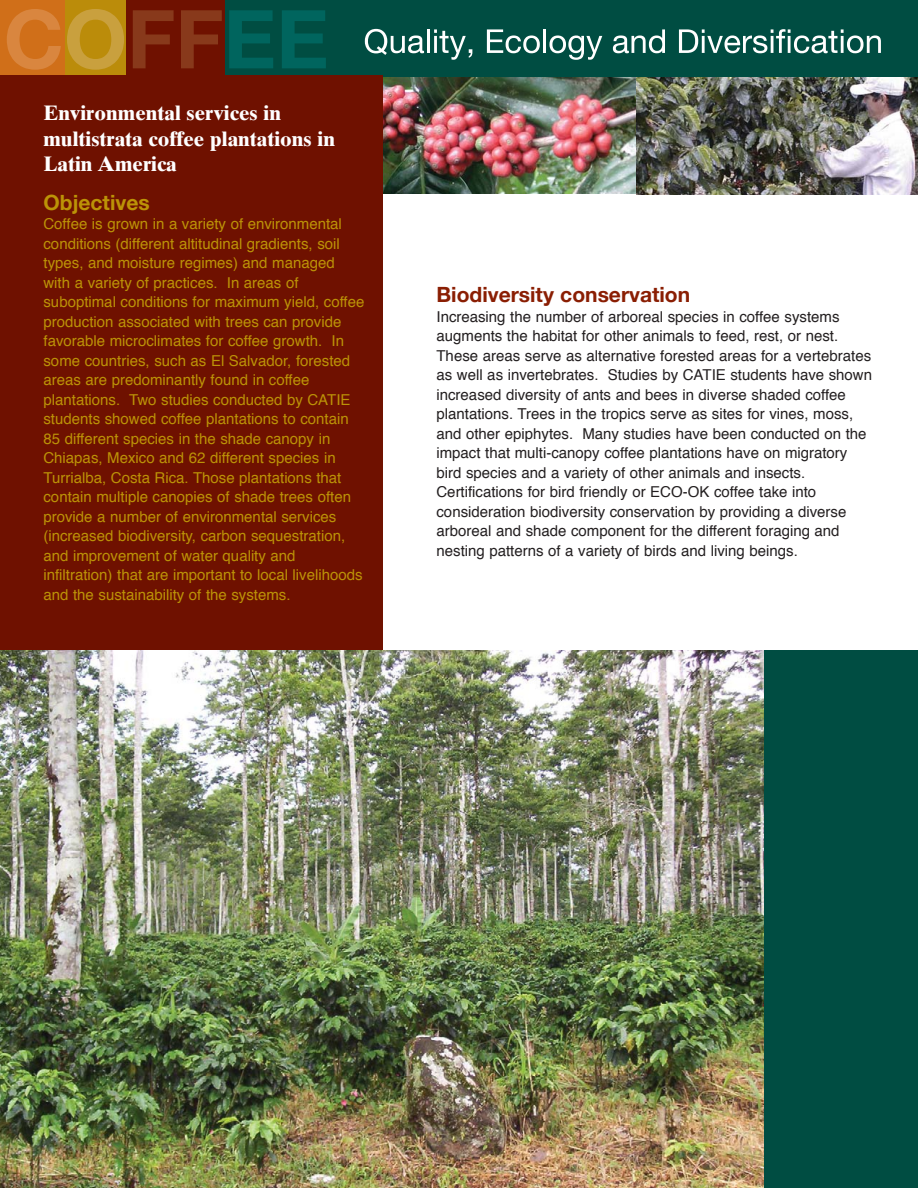
<style>
.page{position:relative;width:918px;height:1188px;background:#fff}
.page>*{position:absolute;margin:0;border:0;box-sizing:border-box;transform-origin:0 0}
.t1{font:700 21px/25.2px "Times Ten";color:#fff}
.t2{font:700 21px "Helvetica Neue";color:#8a1e03}
.t3{font:700 21px "Helvetica Neue";color:#bc9307}
.t4{font:15px/19.5px "Helvetica";color:#bc9307}
.t5{font:15px/19.5px "Helvetica";color:#231f20}
</style>
<div class="page">
<img style="left:383px;top:77px;width:253px;height:117px">
<img style="left:636px;top:77px;width:282px;height:117px">
<div style="left:0;top:0;width:65px;height:76px;background:#d06f19"></div>
<div style="left:65px;top:0;width:61px;height:76px;background:#bb8c0a"></div>
<div style="left:225px;top:0;width:693px;height:76px;background:#004d42"></div>
<svg style="left:7px;top:9px;width:54px;height:61px"></svg>
<svg style="left:67px;top:0;width:206px;height:75px"></svg>
<svg style="left:282px;top:10px;width:44px;height:58px"></svg>
<svg style="left:365px;top:29px;width:59px;height:26px"></svg>
<hr style="left:427px;top:29px;width:3px;height:24px;background:#fff">
<svg style="left:434px;top:29px;width:38px;height:31px"></svg>
<svg style="left:487px;top:29px;width:53px;height:24px"></svg>
<hr style="left:543px;top:29px;width:3px;height:24px;background:#fff">
<svg style="left:549px;top:35px;width:53px;height:25px"></svg>
<svg style="left:613px;top:29px;width:52px;height:24px"></svg>
<svg style="left:679px;top:29px;width:202px;height:24px"></svg>
<div style="left:0;top:75px;width:383px;height:592px;background:#6f1100"></div>
<div style="left:705px;top:650px;width:213px;height:538px;background:#004d42"></div>
<img style="left:0;top:650px;width:764px;height:538px">
<h1 class="t1" style="left:44px;top:103px;width:293px">Environmental services in multistrata coffee plantations in<br>Latin America</h1>
<h1 class="t3" style="left:44px;top:189px;width:108px">Objectives</h1>
<p class="t4" style="left:44px;top:216px;width:322px">Coffee is grown in a variety of environmental conditions (different altitudinal gradients, soil types, and moisture regimes) and managed with a variety of practices. In areas of suboptimal conditions for maximum yield, coffee production associated with trees can provide favorable microclimates for coffee growth. In some countries, such as El Salvador, forested areas are predominantly found in coffee plantations. Two studies conducted by CATIE students showed coffee plantations to contain 85 different species in the shade canopy in Chiapas, Mexico and 62 different species in Turrialba, Costa Rica. Those plantations that contain multiple canopies of shade trees often provide a number of environmental services (increased biodiversity, carbon sequestration, and improvement of water quality and infiltration) that are important to local livelihoods and the sustainability of the systems.</p>
<h1 class="t2" style="left:436px;top:282px;width:255px">Biodiversity conservation</h1>
<p class="t5" style="left:436px;top:308px;width:437px">Increasing the number of arboreal species in coffee systems augments the habitat for other animals to feed, rest, or nest.<br>These areas serve as alternative forested areas for a vertebrates as well as invertebrates. Studies by CATIE students have shown increased diversity of ants and bees in diverse shaded coffee plantations. Trees in the tropics serve as sites for vines, moss, and other epiphytes. Many studies have been conducted on the impact that multi-canopy coffee plantations have on migratory bird species and a variety of other animals and insects.<br>Certifications for bird friendly or ECO-OK coffee take into consideration biodiversity conservation by providing a diverse arboreal and shade component for the different foraging and nesting patterns of a variety of birds and living beings.</p>
</div>
